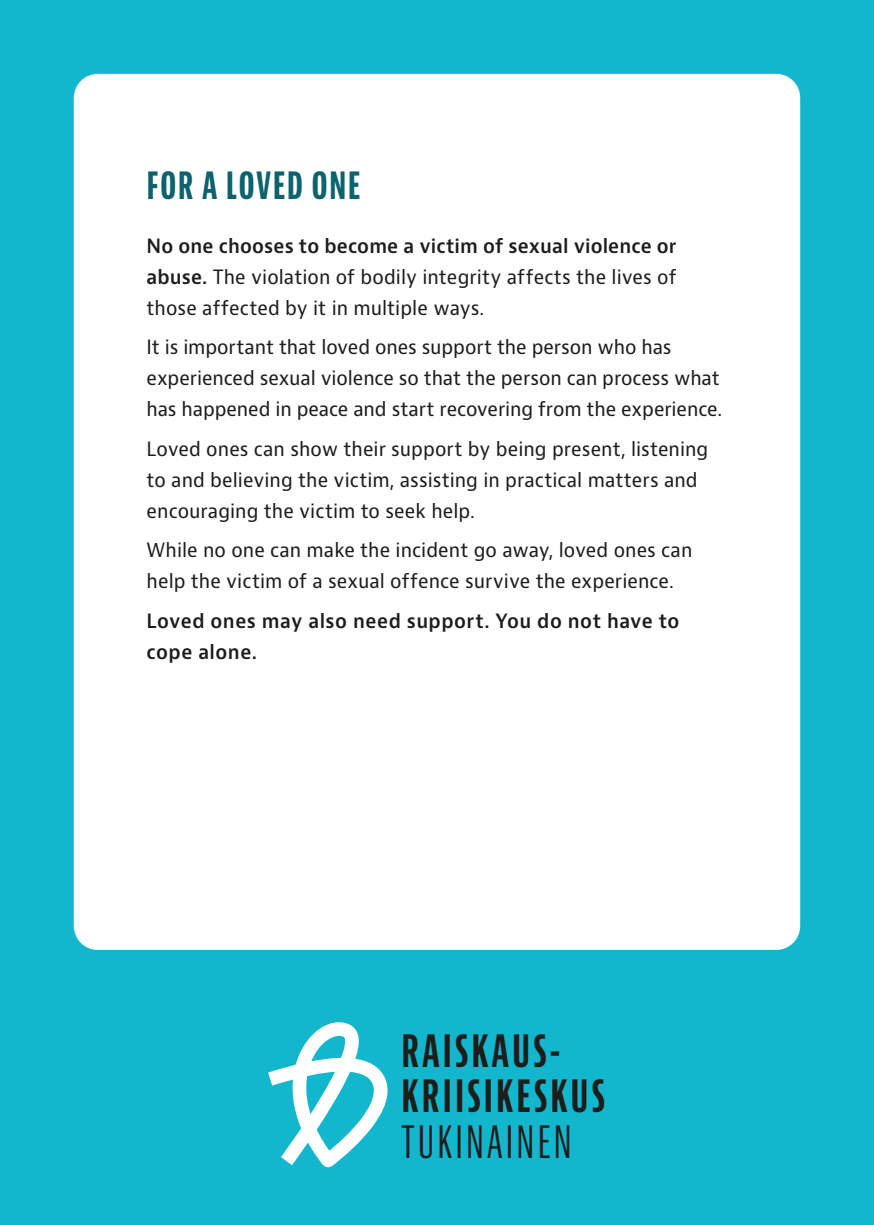
<style>
.page{position:relative;width:874px;height:1225px;background:#fff}
.page>*{position:absolute;margin:0;border:0;box-sizing:border-box;transform-origin:0 0}
.t1{font:700 extra-condensed 43.4px "Bernino Sans";letter-spacing:.075em;color:#1d1d1b}
.t2{font:extra-condensed 43.4px "Bernino Sans";letter-spacing:.075em;color:#1d1d1b}
.Otsikko_Pienempi{font:700 extra-condensed 40px "Bernino Sans";letter-spacing:.03em;color:#0c626d}
.Leipäteksti{font:19.2px/31px "Bernino Sans";color:#1d1d1b}
.Leipäteksti-2{font:600 19.2px/31px "Bernino Sans";letter-spacing:.025em;color:#1d1d1b}
.s1{font-weight:600}
</style>
<div class="page">
<div style="left:0;top:0;width:873px;height:1225px;background:#12b7ce"></div>
<div style="left:74px;top:74px;width:725px;height:876px;background:#fff;border-radius:24px"></div>
<svg style="left:268px;top:1022px;width:120px;height:146px"></svg>
<p class="Otsikko_Pienempi" style="left:146px;top:161px;width:215px">FOR A LOVED ONE</p>
<p class="Leipäteksti" style="left:146px;top:231px;width:531px;text-align:justify"><span class="s1">No one chooses to become a victim of sexual violence or abuse.</span> The violation of bodily integrity affects the lives of those affected by it in multiple ways.</p>
<p class="Leipäteksti" style="left:146px;top:332px;width:576px">It is important that loved ones support the person who has experienced sexual violence so that the person can process what has happened in peace and start recovering from the experience.</p>
<p class="Leipäteksti" style="left:146px;top:434px;width:563px">Loved ones can show their support by being present, listening to and believing the victim, assisting in practical matters and encouraging the victim to seek help.</p>
<p class="Leipäteksti" style="left:146px;top:535px;width:547px">While no one can make the incident go away, loved ones can help the victim of a sexual offence survive the experience.</p>
<p class="Leipäteksti-2" style="left:146px;top:606px;width:534px">Loved ones may also need support. You do not have to cope alone.</p>
<p class="t1" style="left:401px;top:1026px;width:160px">RAISKAUS-</p>
<p class="t1" style="left:401px;top:1071px;width:205px">KRIISIKESKUS</p>
<p class="t2" style="left:401px;top:1117px;width:172px">TUKINAINEN</p>
</div>
